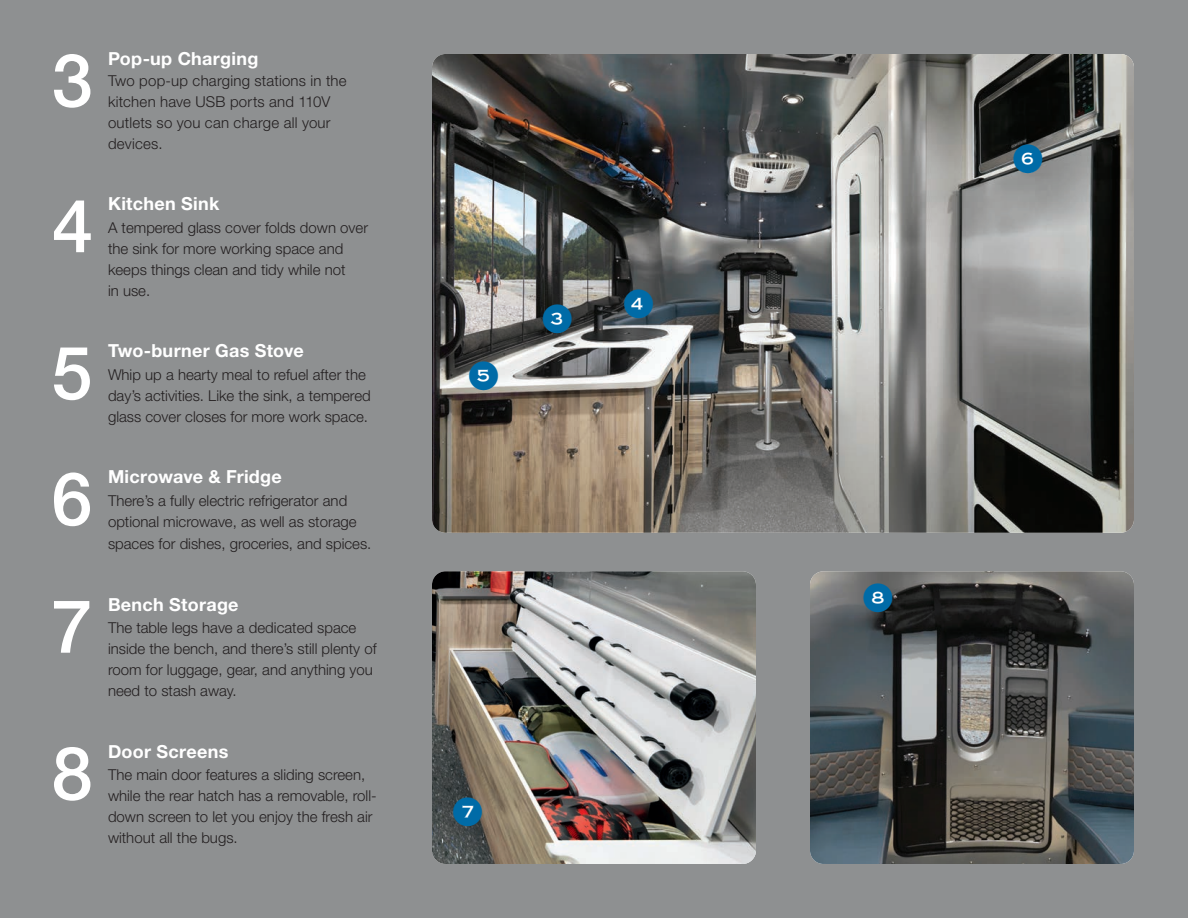
<style>
.page{position:relative;width:1188px;height:918px;background:#8e9091}
.page>*{position:absolute;margin:0;border:0;box-sizing:border-box;transform-origin:0 0}
.Paragraph_Style_1{font:500 73.8px "Helvetica Neue LT Std";color:#fff}
.Paragraph_Style_1-2{font:700 18px "Helvetica Neue LT Std";letter-spacing:.015em;color:#fff}
.Paragraph_Style_1-3{font:300 15px/21px "Helvetica Neue LT Std";color:#231f20}
</style>
<div class="page">
<img style="left:432px;top:571px;width:324px;height:293px">
<img style="left:810px;top:571px;width:324px;height:293px">
<img style="left:432px;top:54px;width:702px;height:479px">
<svg style="left:864px;top:583px;width:28px;height:29px"></svg>
<svg style="left:1014px;top:145px;width:29px;height:29px"></svg>
<svg style="left:453px;top:797px;width:29px;height:29px"></svg>
<svg style="left:469px;top:361px;width:29px;height:29px"></svg>
<svg style="left:624px;top:289px;width:29px;height:29px"></svg>
<svg style="left:543px;top:305px;width:29px;height:28px"></svg>
<p class="Paragraph_Style_1" style="left:52px;top:36px;width:43px">3</p>
<p class="Paragraph_Style_1-2" style="left:108px;top:47px;width:152px">Pop-up Charging</p>
<p class="Paragraph_Style_1-3" style="left:108px;top:70px;width:240px">Two pop-up charging stations in the kitchen have USB ports and 110V outlets so you can charge all your devices.</p>
<p class="Paragraph_Style_1" style="left:52px;top:182px;width:43px">4</p>
<p class="Paragraph_Style_1-2" style="left:108px;top:193px;width:113px">Kitchen Sink</p>
<p class="Paragraph_Style_1-3" style="left:108px;top:217px;width:262px">A tempered glass cover folds down over the sink for more working space and keeps things clean and tidy while not<br>in use.</p>
<p class="Paragraph_Style_1" style="left:51px;top:329px;width:43px">5</p>
<p class="Paragraph_Style_1-2" style="left:108px;top:340px;width:197px">Two-burner Gas Stove</p>
<p class="Paragraph_Style_1-3" style="left:108px;top:364px;width:264px">Whip up a hearty meal to refuel after the day’s activities. Like the sink, a tempered glass cover closes for more work space.</p>
<p class="Paragraph_Style_1" style="left:51px;top:455px;width:43px">6</p>
<p class="Paragraph_Style_1-2" style="left:108px;top:466px;width:175px">Microwave &amp; Fridge</p>
<p class="Paragraph_Style_1-3" style="left:108px;top:490px;width:250px">There’s a fully electric refrigerator and optional microwave, as well as storage</p>
<p class="Paragraph_Style_1-3" style="left:108px;top:533px;width:265px">spaces for dishes, groceries, and spices.</p>
<p class="Paragraph_Style_1" style="left:51px;top:582px;width:43px">7</p>
<p class="Paragraph_Style_1-2" style="left:108px;top:593px;width:132px">Bench Storage</p>
<p class="Paragraph_Style_1-3" style="left:108px;top:617px;width:270px">The table legs have a dedicated space inside the bench, and there’s still plenty of room for luggage, gear, and anything you need to stash away.</p>
<p class="Paragraph_Style_1" style="left:52px;top:729px;width:43px">8</p>
<p class="Paragraph_Style_1-2" style="left:108px;top:740px;width:122px">Door Screens</p>
<p class="Paragraph_Style_1-3" style="left:108px;top:764px;width:270px">The main door features a sliding screen, while the rear hatch has a removable, roll&shy;down screen to let you enjoy the fresh air without all the bugs.</p>
</div>
